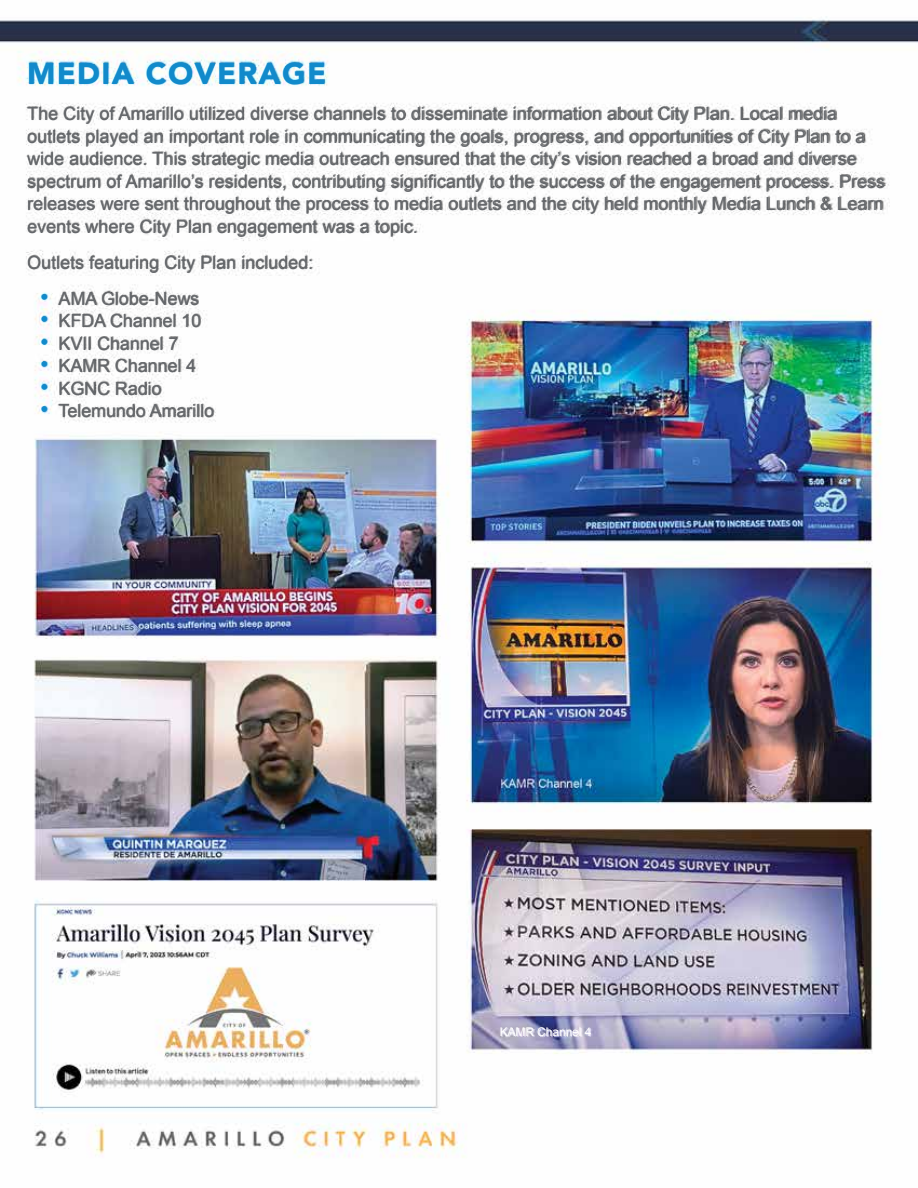
<style>
.page{position:relative;width:918px;height:1188px;background:#fff}
.page>*{position:absolute;margin:0;border:0;box-sizing:border-box;transform-origin:0 0}
.t1{font:900 30px "Avenir";letter-spacing:.05em;color:#118acb}
.t2{font:18px/22.5px "Arial";color:#64676b}
.t3{font:12px "Arial";color:#fff}
.s1{font-size:22.5px;color:#118acb}
</style>
<div class="page">
<img style="left:0;top:16px;width:918px;height:1142px">
<svg style="left:917px;top:22px;width:1px;height:20px"></svg>
<h1 class="t1" style="left:27px;top:48px;width:300px">MEDIA COVERAGE</h1>
<p class="t2" style="left:27px;top:103px;width:859px">The City of Amarillo utilized diverse channels to disseminate information about City Plan. Local media outlets played an important role in communicating the goals, progress, and opportunities of City Plan to a wide audience. This strategic media outreach ensured that the city’s vision reached a broad and diverse spectrum of Amarillo’s residents, contributing significantly to the success of the engagement process. Press releases were sent throughout the process to media outlets and the city held monthly Media Lunch &amp; Learn events where City Plan engagement was a topic.</p>
<p class="t2" style="left:27px;top:251px;width:288px">Outlets featuring City Plan included:</p>
<p class="t2" style="left:40px;top:287px;width:160px"><span class="s1">•</span> AMA Globe-News</p>
<p class="t2" style="left:40px;top:310px;width:162px"><span class="s1">•</span> KFDA Channel 10</p>
<p class="t2" style="left:40px;top:332px;width:139px"><span class="s1">•</span> KVII Channel 7</p>
<p class="t2" style="left:40px;top:355px;width:157px"><span class="s1">•</span> KAMR Channel 4</p>
<p class="t2" style="left:40px;top:377px;width:122px"><span class="s1">•</span> KGNC Radio</p>
<p class="t2" style="left:40px;top:400px;width:175px"><span class="s1">•</span> Telemundo Amarillo</p>
<p class="t3" style="left:500px;top:1024px;width:93px">KAMR Channel 4</p>
</div>
